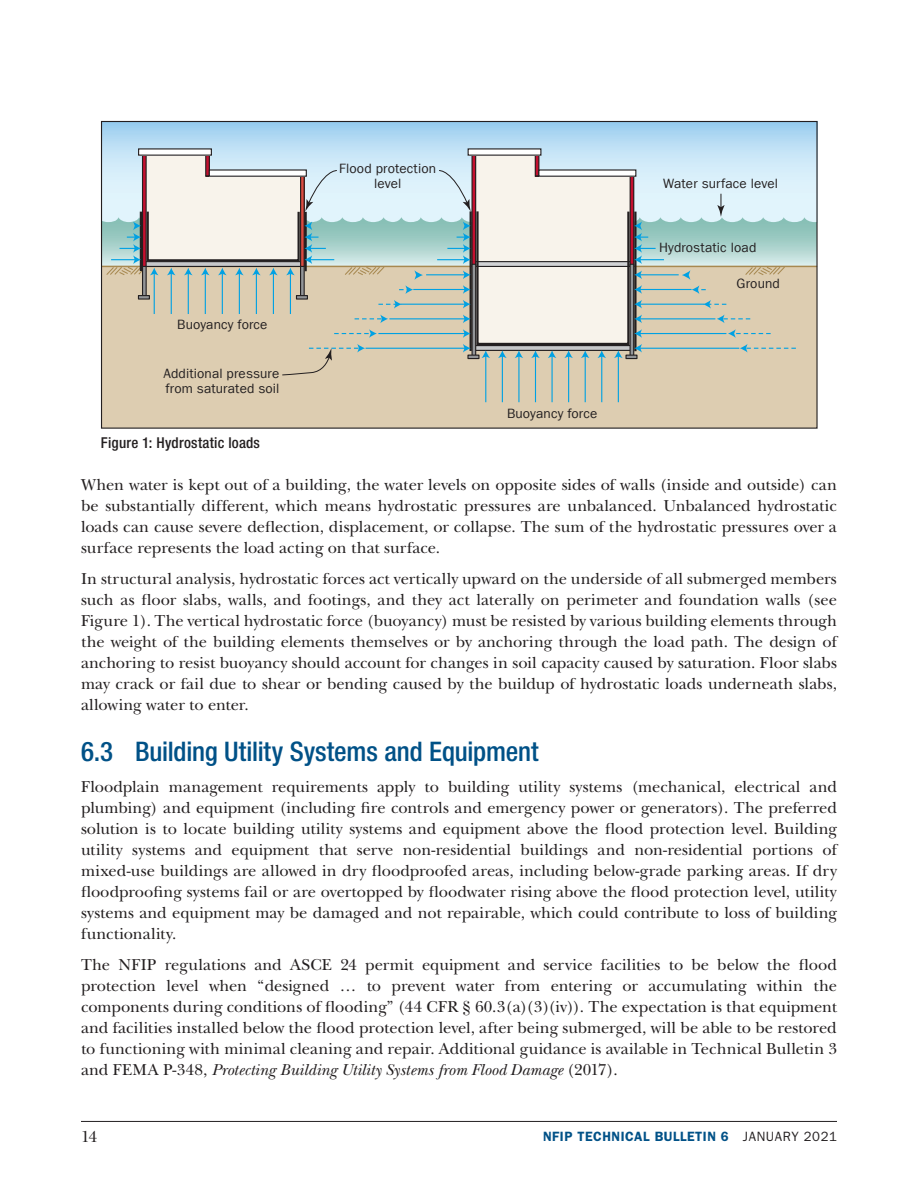
<style>
.page{position:relative;width:918px;height:1188px;background:#fff}
.page>*{position:absolute;margin:0;border:0;box-sizing:border-box;transform-origin:0 0}
.t1{font:500 condensed 27px "Helvetica Neue LT Std";letter-spacing:-.005em;color:#005187}
.t2{font:16.5px/21px "New Baskerville";color:#231f20;text-align:justify}
.t3{font:500 condensed 15px "Helvetica Neue LT Std";letter-spacing:.015em;color:#231f20}
.t4{font:13.5px/15px "Franklin Gothic LT Com";letter-spacing:.01em;color:#231f20}
.t5{font:600 13.5px "ITC Franklin Gothic Std";letter-spacing:.04em;color:#005187}
.s1{font-style:italic}
.s2{font-weight:400;color:#231f20}
</style>
<div class="page">
<hr style="left:81px;top:1121px;width:756px;height:1px;background:#231f20">
<svg style="left:103px;top:123px;width:713px;height:32px;background:#b0d8f1"></svg>
<div style="left:102px;top:266px;width:715px;height:162px;background:#ddcdb1"></div>
<div style="left:139px;top:149px;width:72px;height:6px;background:#fff"></div>
<div style="left:468px;top:149px;width:73px;height:6px;background:#fff"></div>
<hr style="left:502px;top:356px;width:1px;height:46px;background:#00a1e3">
<hr style="left:485px;top:356px;width:1px;height:46px;background:#00a1e3">
<hr style="left:518px;top:356px;width:1px;height:46px;background:#00a1e3">
<hr style="left:535px;top:356px;width:1px;height:46px;background:#00a1e3">
<hr style="left:552px;top:356px;width:1px;height:46px;background:#00a1e3">
<hr style="left:568px;top:356px;width:1px;height:46px;background:#00a1e3">
<hr style="left:585px;top:356px;width:1px;height:46px;background:#00a1e3">
<hr style="left:601px;top:356px;width:1px;height:46px;background:#00a1e3">
<hr style="left:618px;top:356px;width:1px;height:46px;background:#00a1e3">
<svg style="left:103px;top:155px;width:713px;height:221px"></svg>
<p class="t4" style="left:177px;top:317px;width:92px">Buoyancy force</p>
<p class="t4" style="left:163px;top:366px;width:118px">Additional pressure from saturated soil</p>
<p class="t3" style="left:101px;top:434px;width:161px">Figure 1: Hydrostatic loads</p>
<p class="t4" style="left:339px;top:161px;width:98px;text-align:center">Flood protection level</p>
<p class="t4" style="left:507px;top:406px;width:92px">Buoyancy force</p>
<p class="t4" style="left:663px;top:176px;width:117px">Water surface level</p>
<p class="t4" style="left:659px;top:240px;width:99px">Hydrostatic load</p>
<p class="t4" style="left:737px;top:276px;width:45px">Ground</p>
<p class="t2" style="left:81px;top:475px;width:758px">When water is kept out of a building, the water levels on opposite sides of walls (inside and outside) can be substantially different, which means hydrostatic pressures are unbalanced. Unbalanced hydrostatic loads can cause severe deflection, displacement, or collapse. The sum of the hydrostatic pressures over a surface represents the load acting on that surface.</p>
<p class="t2" style="left:81px;top:568px;width:758px">In structural analysis, hydrostatic forces act vertically upward on the underside of all submerged members such as floor slabs, walls, and footings, and they act laterally on perimeter and foundation walls (see Figure 1). The vertical hydrostatic force (buoyancy) must be resisted by various building elements through the weight of the building elements themselves or by anchoring through the load path. The design of anchoring to resist buoyancy should account for changes in soil capacity caused by saturation. Floor slabs may crack or fail due to shear or bending caused by the buildup of hydrostatic loads underneath slabs, allowing water to enter.</p>
<h1 class="t1" style="left:81px;top:735px;width:459px">6.3 Building Utility Systems and Equipment</h1>
<p class="t2" style="left:81px;top:776px;width:758px">Floodplain management requirements apply to building utility systems (mechanical, electrical and plumbing) and equipment (including fire controls and emergency power or generators). The preferred solution is to locate building utility systems and equipment above the flood protection level. Building utility systems and equipment that serve non-residential buildings and non-residential portions of mixed-use buildings are allowed in dry floodproofed areas, including below-grade parking areas. If dry floodproofing systems fail or are overtopped by floodwater rising above the flood protection level, utility systems and equipment may be damaged and not repairable, which could contribute to loss of building functionality.</p>
<p class="t2" style="left:81px;top:954px;width:758px">The NFIP regulations and ASCE 24 permit equipment and service facilities to be below the flood protection level when “designed … to prevent water from entering or accumulating within the components during conditions of flooding” (44 CFR § 60.3(a)(3)(iv)). The expectation is that equipment and facilities installed below the flood protection level, after being submerged, will be able to be restored to functioning with minimal cleaning and repair. Additional guidance is available in Technical Bulletin 3 and FEMA P-348, <span class="s1">Protecting Building Utility Systems from Flood Damage</span> (2017).</p>
<p class="t2" style="left:81px;top:1126px;width:17px">14</p>
<p class="t5" style="left:543px;top:1129px;width:295px">NFIP TECHNICAL BULLETIN 6 <span class="s2">JANUARY 2021</span></p>
</div>
